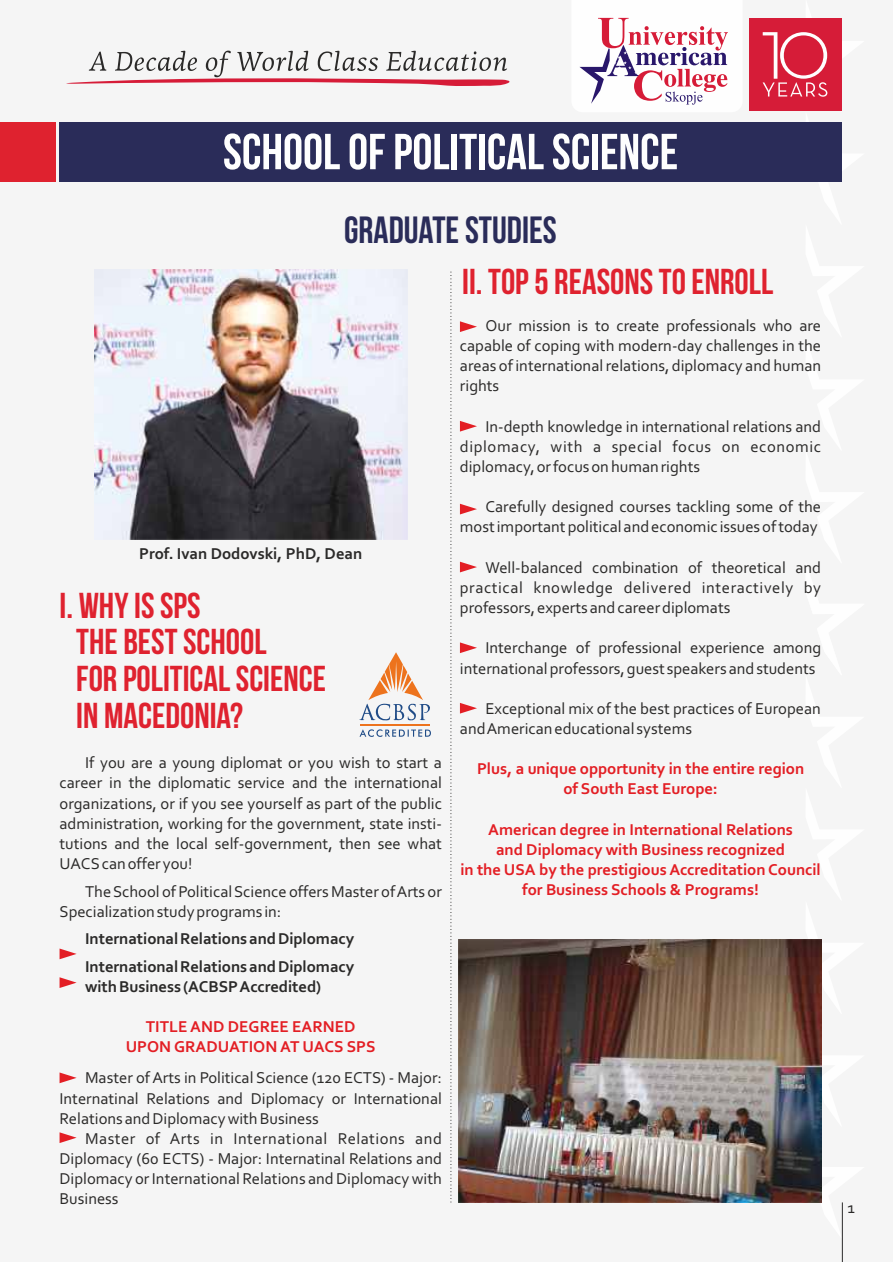
<style>
.page{position:relative;width:893px;height:1262px;background:#f5f5f5}
.page>*{position:absolute;margin:0;border:0;box-sizing:border-box;transform-origin:0 0}
.t1{font:50.55px "Bebas Neue";color:#fefefe}
.t2{font:37.95px "Bebas Neue";color:#2a2c59}
.t3{font:36px/36.8px "Bebas Neue";color:#df222f}
.t4{font:16.5px/20.1px "Corbel";color:#2b2a29;text-align:justify}
.t5{font:700 16.5px/20.1px "Corbel";color:#e31e24;text-align:center}
.t6{font:700 16.5px/27.5px "Corbel";color:#2b2a29}
</style>
<div class="page">
<div style="left:60px;top:122px;width:782px;height:59px;background:#2a2c59"></div>
<svg style="left:460px;top:321px;width:17px;height:11px"></svg>
<svg style="left:60px;top:948px;width:17px;height:11px"></svg>
<svg style="left:60px;top:977px;width:17px;height:11px"></svg>
<svg style="left:460px;top:421px;width:17px;height:10px"></svg>
<svg style="left:460px;top:642px;width:17px;height:11px"></svg>
<svg style="left:460px;top:703px;width:17px;height:10px"></svg>
<svg style="left:450px;top:271px;width:1px;height:931px"></svg>
<hr style="left:841px;top:1202px;width:1px;height:60px;background:#2b2a29">
<div style="left:0;top:122px;width:56px;height:59px;background:#df222f"></div>
<svg style="left:460px;top:504px;width:17px;height:10px"></svg>
<svg style="left:460px;top:561px;width:17px;height:11px"></svg>
<img style="left:94px;top:269px;width:313px;height:270px">
<img style="left:458px;top:939px;width:304px;height:263px">
<svg style="left:359px;top:729px;width:72px;height:8px"></svg>
<svg style="left:359px;top:652px;width:71px;height:68px"></svg>
<hr style="left:360px;top:724px;width:69px;height:1px;background:#ed731d">
<svg style="left:580px;top:17px;width:148px;height:88px"></svg>
<div style="left:748px;top:18px;width:93px;height:93px;background:#d61c38"></div>
<svg style="left:762px;top:18px;width:81px;height:1220px"></svg>
<svg style="left:66px;top:51px;width:444px;height:35px"></svg>
<svg style="left:60px;top:1132px;width:17px;height:11px"></svg>
<svg style="left:60px;top:1072px;width:17px;height:11px"></svg>
<h1 class="t1" style="left:223px;top:131px;width:456px">SCHOOL OF POLITICAL SCIENCE</h1>
<h2 class="t2" style="left:344px;top:214px;width:214px">GRADUATE STUDIES</h2>
<p class="t6" style="left:139px;top:541px;width:224px">Prof. Ivan Dodovski, PhD, Dean</p>
<h3 class="t3" style="left:76px;top:590px;width:251px;text-indent:-17px">I. WHY IS Sps<br>THE BEST SCHOOL<br>FOR POLITICAL SCIENCE<br>IN MACEDONIA?</h3>
<p class="t4" style="left:60px;top:754px;width:384px;text-indent:26px">If you are a young diplomat or you wish to start a career in the diplomatic service and the international organizations, or if you see yourself as part of the public administration, working for the government, state insti&shy;tutions and the local self-government, then see what UACS can offer you!</p>
<p class="t4" style="left:60px;top:882px;width:384px;text-indent:26px">The School of Political Science offers Master of Arts or<br>Specialization study programs in:</p>
<p class="t6" style="left:85px;top:926px;width:271px">International Relations and Diplomacy<br>International Relations and Diplomacy</p>
<p class="t6" style="left:85px;top:974px;width:238px">with Business (ACBSP Accredited)</p>
<p class="t5" style="left:126px;top:1018px;width:251px">TITLE AND DEGREE EARNED<br>UPON GRADUATION AT UACS SPS</p>
<p class="t4" style="left:60px;top:1069px;width:384px;text-indent:26px">Master of Arts in Political Science (120 ECTS) - Major:<br>Internatinal Relations and Diplomacy or International Relations and Diplomacy with Business</p>
<p class="t4" style="left:60px;top:1129px;width:384px;text-indent:26px">Master of Arts in International Relations and Diplomacy (60 ECTS) - Major: Internatinal Relations and Diplomacy or International Relations and Diplomacy with Business</p>
<h3 class="t3" style="left:462px;top:267px;width:312px">Ii.TOP 5 REASONS TO ENROLL</h3>
<p class="t4" style="left:460px;top:317px;width:363px;text-indent:26px">Our mission is to create professionals who are capable of coping with modern-day challenges in the areas of international relations, diplomacy and human rights</p>
<p class="t4" style="left:460px;top:417px;width:363px;text-indent:26px">In-depth knowledge in international relations and diplomacy, with a special focus on economic diplomacy, or focus on human rights</p>
<p class="t4" style="left:460px;top:498px;width:363px;text-align:right">Carefully designed courses tackling some of the most important political and economic issues of today</p>
<p class="t4" style="left:460px;top:558px;width:363px;text-indent:26px">Well-balanced combination of theoretical and practical knowledge delivered interactively by professors, experts and career diplomats</p>
<p class="t4" style="left:460px;top:639px;width:363px;text-indent:26px">Interchange of professional experience among international professors, guest speakers and students</p>
<p class="t4" style="left:460px;top:699px;width:362px;text-indent:26px">Exceptional mix of the best practices of European and American educational systems</p>
<p class="t5" style="left:477px;top:760px;width:329px">Plus, a unique opportunity in the entire region of South East Europe:</p>
<p class="t5" style="left:460px;top:820px;width:362px">American degree in International Relations<br>and Diplomacy with Business recognized<br>in the USA by the prestigious Accreditation Council for Business Schools &amp; Programs!</p>
<p class="t4" style="left:847px;top:1198px;width:9px">1</p>
</div>
